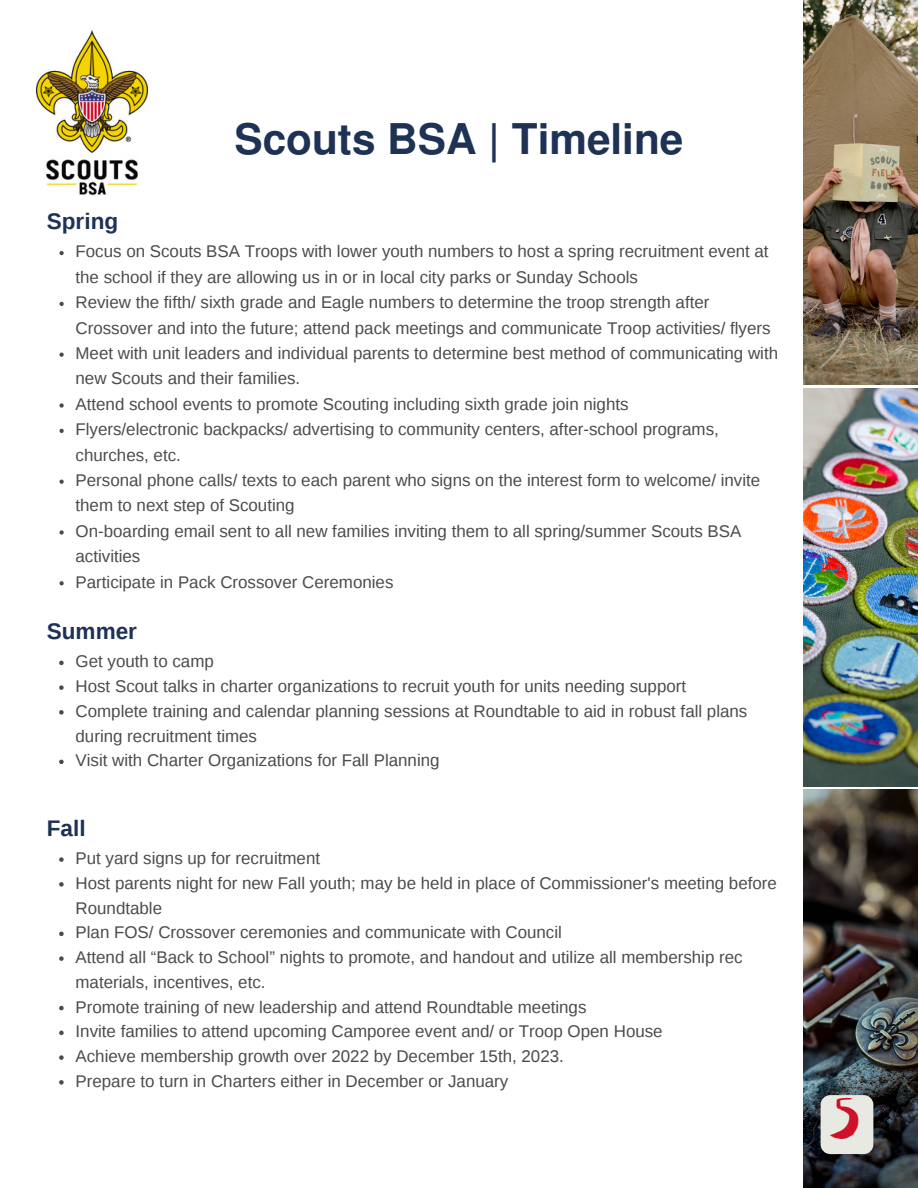
<style>
.page{position:relative;width:918px;height:1188px;background:#fff}
.page>*{position:absolute;margin:0;border:0;box-sizing:border-box;transform-origin:0 0}
.t1{font:47.4px "Aloja Extended";color:#ce1126}
.t2{font:700 42.3px "Ouhod";color:#1e3256}
.t3{font:700 22.5px "Liberation Sans";color:#1e3256}
.t4{font:16.95px/25.3px "Liberation Sans";color:#4b4b4b}
</style>
<div class="page">
<img style="left:35px;top:30px;width:114px;height:166px">
<img style="left:803px;top:0;width:115px;height:385px">
<img style="left:803px;top:388px;width:115px;height:398px">
<img style="left:803px;top:790px;width:115px;height:398px">
<div style="left:821px;top:1095px;width:52px;height:59px;background:#e9e9e4;border-radius:10px"></div>
<svg style="left:59px;top:251px;width:5px;height:4px"></svg>
<svg style="left:59px;top:302px;width:5px;height:4px"></svg>
<svg style="left:59px;top:353px;width:5px;height:4px"></svg>
<svg style="left:59px;top:403px;width:5px;height:5px"></svg>
<svg style="left:59px;top:429px;width:5px;height:4px"></svg>
<svg style="left:59px;top:480px;width:5px;height:4px"></svg>
<svg style="left:59px;top:530px;width:5px;height:5px"></svg>
<svg style="left:59px;top:581px;width:5px;height:4px"></svg>
<svg style="left:59px;top:661px;width:5px;height:4px"></svg>
<svg style="left:59px;top:685px;width:5px;height:5px"></svg>
<svg style="left:59px;top:710px;width:5px;height:5px"></svg>
<svg style="left:59px;top:760px;width:5px;height:4px"></svg>
<svg style="left:59px;top:857px;width:5px;height:5px"></svg>
<svg style="left:59px;top:882px;width:5px;height:5px"></svg>
<svg style="left:59px;top:932px;width:5px;height:4px"></svg>
<svg style="left:59px;top:956px;width:5px;height:5px"></svg>
<svg style="left:59px;top:1006px;width:5px;height:4px"></svg>
<svg style="left:59px;top:1031px;width:5px;height:4px"></svg>
<svg style="left:59px;top:1055px;width:5px;height:5px"></svg>
<svg style="left:59px;top:1080px;width:5px;height:5px"></svg>
<h2 class="t2" style="left:235px;top:104px;width:450px">Scouts BSA | Timeline</h2>
<h3 class="t3" style="left:47px;top:208px;width:73px">Spring</h3>
<p class="t4" style="left:76px;top:239px;width:704px">Focus on Scouts BSA Troops with lower youth numbers to host a spring recruitment event at the school if they are allowing us in or in local city parks or Sunday Schools<br>Review the fifth/ sixth grade and Eagle numbers to determine the troop strength after Crossover and into the future; attend pack meetings and communicate Troop activities/ flyers Meet with unit leaders and individual parents to determine best method of communicating with new Scouts and their families.<br>Attend school events to promote Scouting including sixth grade join nights<br>Flyers/electronic backpacks/ advertising to community centers, after-school programs, churches, etc.<br>Personal phone calls/ texts to each parent who signs on the interest form to welcome/ invite them to next step of Scouting<br>On-boarding email sent to all new families inviting them to all spring/summer Scouts BSA activities<br>Participate in Pack Crossover Ceremonies</p>
<h3 class="t3" style="left:47px;top:619px;width:92px">Summer</h3>
<p class="t4" style="left:76px;top:649px;width:673px;line-height:24.8px">Get youth to camp<br>Host Scout talks in charter organizations to recruit youth for units needing support Complete training and calendar planning sessions at Roundtable to aid in robust fall plans during recruitment times<br>Visit with Charter Organizations for Fall Planning</p>
<h3 class="t3" style="left:47px;top:815px;width:40px">Fall</h3>
<p class="t4" style="left:76px;top:846px;width:703px;line-height:24.8px">Put yard signs up for recruitment<br>Host parents night for new Fall youth; may be held in place of Commissioner's meeting before Roundtable<br>Plan FOS/ Crossover ceremonies and communicate with Council<br>Attend all “Back to School” nights to promote, and handout and utilize all membership rec materials, incentives, etc.<br>Promote training of new leadership and attend Roundtable meetings<br>Invite families to attend upcoming Camporee event and/ or Troop Open House<br>Achieve membership growth over 2022 by December 15th, 2023.<br>Prepare to turn in Charters either in December or January</p>
<h1 class="t1" style="left:830px;top:1100px;width:35px">5</h1>
</div>
